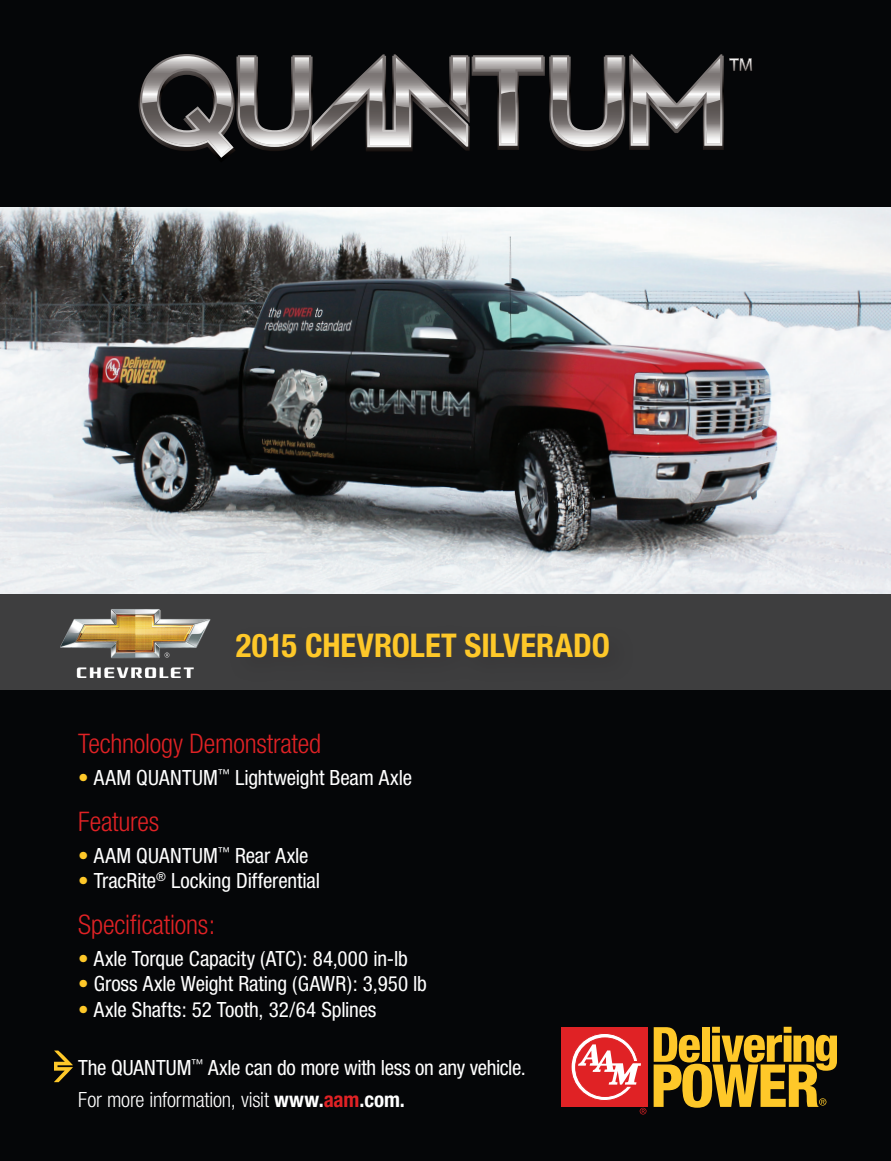
<style>
.page{position:relative;width:891px;height:1161px;background:#050608}
.page>*{position:absolute;margin:0;border:0;box-sizing:border-box;transform-origin:0 0}
.No_Spacing{font:700 condensed 32.7px "Helvetica Neue";letter-spacing:-.005em;color:#fec829}
.t1{font:300 condensed 27px "Helvetica Neue";letter-spacing:-.01em;color:#e02225}
.t2{font:condensed 21px "Helvetica Neue";letter-spacing:-.005em;color:#fff}
.t3{font:300 condensed 21px "Helvetica Neue";letter-spacing:-.01em;color:#fff}
.s1{color:#fec829}
.s2{font-weight:700}
.s3{font-weight:700;color:#e02225}
</style>
<div class="page">
<img style="left:0;top:207px;width:891px;height:387px">
<div style="left:0;top:594px;width:891px;height:96px;background:#3e3e3f"></div>
<img style="left:60px;top:609px;width:151px;height:69px">
<svg style="left:654px;top:1027px;width:183px;height:81px;background:#92741a"></svg>
<div style="left:561px;top:1027px;width:86px;height:80px;background:#e02225"></div>
<svg style="left:571px;top:1033px;width:70px;height:68px"></svg>
<svg style="left:640px;top:1108px;width:6px;height:6px"></svg>
<svg style="left:729px;top:58px;width:23px;height:13px"></svg>
<div style="left:139px;top:55px;width:585px;height:108px;background:#050608"></div>
<svg style="left:140px;top:54px;width:582px;height:104px;background:#161618"></svg>
<svg style="left:142px;top:56px;width:578px;height:99px;background:#434243"></svg>
<svg style="left:369px;top:101px;width:40px;height:44px;background:#908d8c"></svg>
<svg style="left:553px;top:100px;width:69px;height:45px;background:#686666"></svg>
<svg style="left:501px;top:92px;width:14px;height:52px"></svg>
<svg style="left:142px;top:102px;width:89px;height:53px;background:#5b5858"></svg>
<svg style="left:240px;top:101px;width:117px;height:44px;background:#5c595a"></svg>
<svg style="left:707px;top:100px;width:13px;height:44px"></svg>
<svg style="left:658px;top:106px;width:37px;height:21px"></svg>
<svg style="left:428px;top:104px;width:38px;height:39px"></svg>
<svg style="left:633px;top:102px;width:13px;height:42px"></svg>
<svg style="left:54px;top:1051px;width:19px;height:31px"></svg>
<p class="No_Spacing" style="left:236px;top:626px;width:376px">2015 CHEVROLET SILVERADO</p>
<p class="t1" style="left:78px;top:728px;width:244px">Technology Demonstrated</p>
<p class="t2" style="left:78px;top:766px;width:335px"><span class="s1">•</span> AAM QUANTUM<sup>™</sup> Lightweight Beam Axle</p>
<p class="t1" style="left:78px;top:806px;width:82px">Features</p>
<p class="t2" style="left:78px;top:844px;width:232px"><span class="s1">•</span> AAM QUANTUM<sup>™</sup> Rear Axle</p>
<p class="t2" style="left:78px;top:869px;width:243px"><span class="s1">•</span> TracRite<sup>®</sup> Locking Differential</p>
<p class="t1" style="left:78px;top:909px;width:138px">Specifications:</p>
<p class="t2" style="left:78px;top:947px;width:331px"><span class="s1">•</span> Axle Torque Capacity (ATC): 84,000 in-lb</p>
<p class="t2" style="left:78px;top:972px;width:350px"><span class="s1">•</span> Gross Axle Weight Rating (GAWR): 3,950 lb</p>
<p class="t2" style="left:78px;top:997px;width:300px"><span class="s1">•</span> Axle Shafts: 52 Tooth, 32/64 Splines</p>
<p class="t2" style="left:78px;top:1055px;width:449px">The QUANTUM<sup>™</sup> Axle can do more with less on any vehicle.</p>
<p class="t3" style="left:78px;top:1088px;width:328px">For more information, visit <span class="s2">www.</span><span class="s3">aam</span><span class="s2">.com.</span></p>
</div>
